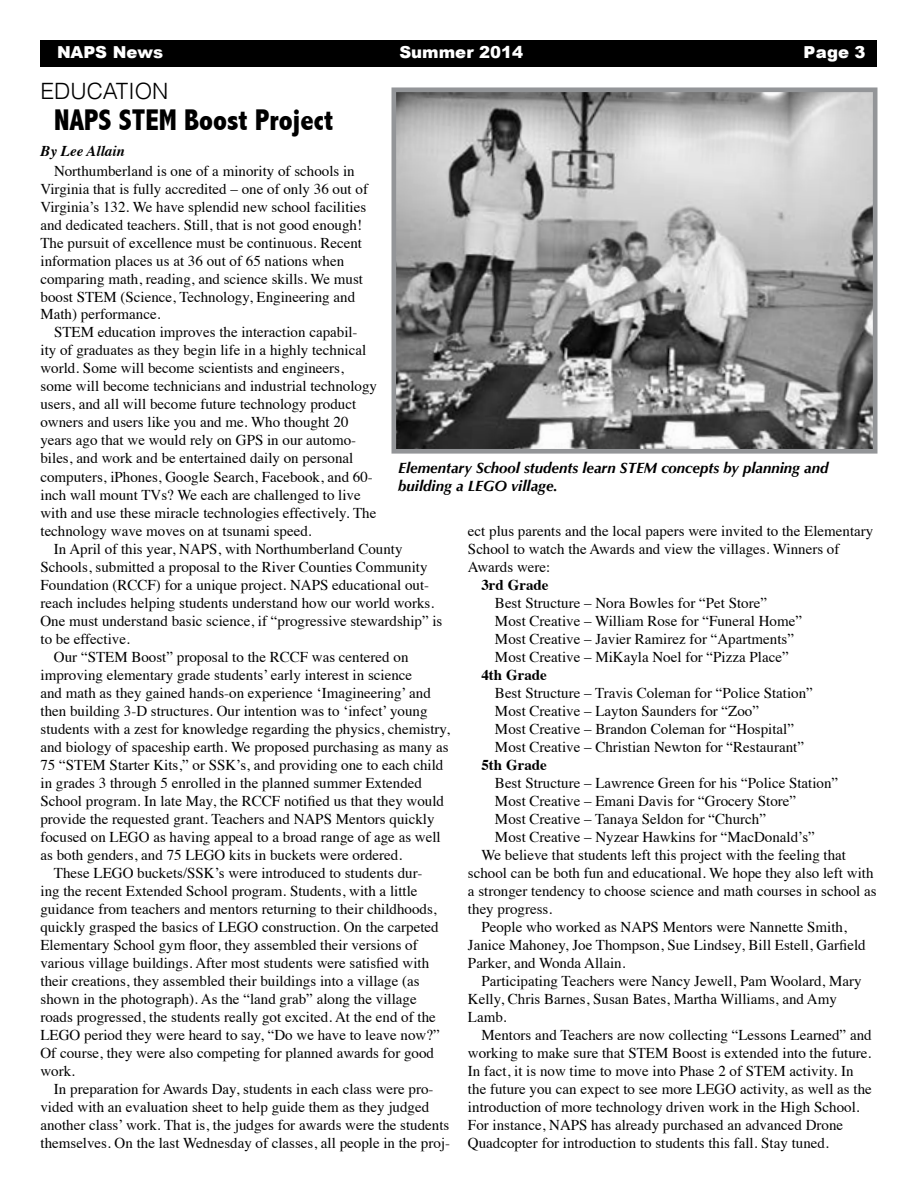
<style>
.page{position:relative;width:918px;height:1188px;background:#fff}
.page>*{position:absolute;margin:0;border:0;box-sizing:border-box;transform-origin:0 0}
.t1{font:800 condensed 30px "Abadi";color:#000;scale:.95 1}
.t2{font:300 22.5px "Helvetica";color:#000}
.t3{font:900 16.5px "Arial";color:#fff}
.t4{font:15px/18px "Times";color:#000}
.t5{font:italic 700 15px/18px "Optima";color:#000}
.t6{font:700 15px "Times";color:#000}
.t7{font:italic 700 15px "Times";color:#000}
</style>
<div class="page">
<div style="left:40px;top:40px;width:838px;height:28px;background:#000"></div>
<img style="left:397px;top:93px;width:474px;height:355px">
<div style="left:391px;top:87px;width:486px;height:367px;border:5px solid #939598"></div>
<p class="t3" style="left:57px;top:40px;width:108px">NAPS News</p>
<p class="t3" style="left:399px;top:40px;width:125px">Summer 2014</p>
<p class="t3" style="left:803px;top:40px;width:64px">Page 3</p>
<h2 class="t2" style="left:40px;top:77px;width:129px">EDUCATION</h2>
<h1 class="t1" style="left:54px;top:102px;width:296px">NAPS STEM Boost Project</h1>
<p class="t7" style="left:40px;top:137px;width:86px">By Lee Allain</p>
<p class="t4" style="left:40px;top:160px;width:329px;text-indent:14px">Northumberland is one of a minority of schools in Virginia that is fully accredited – one of only 36 out of Virginia’s 132. We have splendid new school facilities and dedicated teachers. Still, that is not good enough!<br>The pursuit of excellence must be continuous. Recent information places us at 36 out of 65 nations when comparing math, reading, and science skills. We must boost STEM (Science, Technology, Engineering and Math) performance.</p>
<p class="t4" style="left:40px;top:322px;width:338px;text-indent:14px">STEM education improves the interaction capabil&shy;ity of graduates as they begin life in a highly technical world. Some will become scientists and engineers, some will become technicians and industrial technology users, and all will become future technology product owners and users like you and me. Who thought 20 years ago that we would rely on GPS in our automo&shy;biles, and work and be entertained daily on personal computers, iPhones, Google Search, Facebook, and 60- inch wall mount TVs? We each are challenged to live with and use these miracle technologies effectively. The technology wave moves on at tsunami speed.</p>
<p class="t4" style="left:54px;top:538px;width:350px">In April of this year, NAPS, with Northumberland County</p>
<p class="t4" style="left:40px;top:556px;width:389px">Schools, submitted a proposal to the River Counties Community</p>
<p class="t4" style="left:40px;top:574px;width:390px">Foundation (RCCF) for a unique project. NAPS educational out-</p>
<p class="t4" style="left:40px;top:592px;width:395px">reach includes helping students understand how our world works.</p>
<p class="t4" style="left:40px;top:610px;width:404px">One must understand basic science, if “progressive stewardship” is</p>
<p class="t4" style="left:40px;top:628px;width:91px">to be effective.</p>
<p class="t4" style="left:54px;top:646px;width:356px">Our “STEM Boost” proposal to the RCCF was centered on</p>
<p class="t4" style="left:40px;top:664px;width:373px">improving elementary grade students’ early interest in science</p>
<p class="t4" style="left:40px;top:682px;width:392px">and math as they gained hands-on experience ‘Imagineering’ and</p>
<p class="t4" style="left:40px;top:700px;width:389px">then building 3-D structures. Our intention was to ‘infect’ young</p>
<p class="t4" style="left:40px;top:718px;width:411px">students with a zest for knowledge regarding the physics, chemistry,</p>
<p class="t4" style="left:40px;top:736px;width:410px">and biology of spaceship earth. We proposed purchasing as many as</p>
<p class="t4" style="left:40px;top:754px;width:404px">75 “STEM Starter Kits,” or SSK’s, and providing one to each child</p>
<p class="t4" style="left:40px;top:772px;width:383px">in grades 3 through 5 enrolled in the planned summer Extended</p>
<p class="t4" style="left:40px;top:790px;width:405px">School program. In late May, the RCCF notified us that they would</p>
<p class="t4" style="left:40px;top:808px;width:396px">provide the requested grant. Teachers and NAPS Mentors quickly</p>
<p class="t4" style="left:40px;top:826px;width:402px">focused on LEGO as having appeal to a broad range of age as well</p>
<p class="t4" style="left:40px;top:844px;width:363px">as both genders, and 75 LEGO kits in buckets were ordered.</p>
<p class="t4" style="left:54px;top:862px;width:370px">These LEGO buckets/SSK’s were introduced to students dur-</p>
<p class="t4" style="left:40px;top:880px;width:379px">ing the recent Extended School program. Students, with a little</p>
<p class="t4" style="left:40px;top:898px;width:398px">guidance from teachers and mentors returning to their childhoods,</p>
<p class="t4" style="left:40px;top:916px;width:400px">quickly grasped the basics of LEGO construction. On the carpeted</p>
<p class="t4" style="left:40px;top:934px;width:379px">Elementary School gym floor, they assembled their versions of</p>
<p class="t4" style="left:40px;top:952px;width:390px">various village buildings. After most students were satisfied with</p>
<p class="t4" style="left:40px;top:970px;width:381px">their creations, they assembled their buildings into a village (as</p>
<p class="t4" style="left:40px;top:988px;width:378px">shown in the photograph). As the “land grab” along the village</p>
<p class="t4" style="left:40px;top:1006px;width:397px">roads progressed, the students really got excited. At the end of the</p>
<p class="t4" style="left:40px;top:1024px;width:401px">LEGO period they were heard to say, “Do we have to leave now?”</p>
<p class="t4" style="left:40px;top:1042px;width:395px">Of course, they were also competing for planned awards for good</p>
<p class="t4" style="left:40px;top:1060px;width:36px">work.</p>
<p class="t4" style="left:54px;top:1078px;width:381px">In preparation for Awards Day, students in each class were pro-</p>
<p class="t4" style="left:40px;top:1096px;width:390px">vided with an evaluation sheet to help guide them as they judged</p>
<p class="t4" style="left:40px;top:1114px;width:410px">another class’ work. That is, the judges for awards were the students</p>
<p class="t4" style="left:40px;top:1132px;width:411px">themselves. On the last Wednesday of classes, all people in the proj-</p>
<p class="t5" style="left:398px;top:458px;width:432px">Elementary School students learn STEM concepts by planning and building a LEGO village.</p>
<p class="t4" style="left:468px;top:520px;width:407px">ect plus parents and the local papers were invited to the Elementary<br>School to watch the Awards and view the villages. Winners of<br>Awards were:</p>
<p class="t6" style="left:481px;top:570px;width:69px">3rd Grade</p>
<p class="t4" style="left:495px;top:592px;width:309px">Best Structure – Nora Bowles for “Pet Store”<br>Most Creative – William Rose for “Funeral Home” Most Creative – Javier Ramirez for “Apartments” Most Creative – MiKayla Noel for “Pizza Place”</p>
<p class="t6" style="left:481px;top:660px;width:67px">4th Grade</p>
<p class="t4" style="left:495px;top:682px;width:319px">Best Structure – Travis Coleman for “Police Station” Most Creative – Layton Saunders for “Zoo”<br>Most Creative – Brandon Coleman for “Hospital” Most Creative – Christian Newton for “Restaurant”</p>
<p class="t6" style="left:481px;top:750px;width:67px">5th Grade</p>
<p class="t4" style="left:495px;top:772px;width:345px">Best Structure – Lawrence Green for his “Police Station”</p>
<p class="t4" style="left:495px;top:790px;width:303px">Most Creative – Emani Davis for “Grocery Store”</p>
<p class="t4" style="left:495px;top:808px;width:273px">Most Creative – Tanaya Seldon for “Church”</p>
<p class="t4" style="left:495px;top:826px;width:321px">Most Creative – Nyzear Hawkins for “MacDonald’s”</p>
<p class="t4" style="left:481px;top:844px;width:366px">We believe that students left this project with the feeling that</p>
<p class="t4" style="left:468px;top:862px;width:407px">school can be both fun and educational. We hope they also left with</p>
<p class="t4" style="left:468px;top:880px;width:410px">a stronger tendency to choose science and math courses in school as</p>
<p class="t4" style="left:468px;top:898px;width:86px">they progress.</p>
<p class="t4" style="left:481px;top:916px;width:367px">People who worked as NAPS Mentors were Nannette Smith,</p>
<p class="t4" style="left:468px;top:934px;width:399px">Janice Mahoney, Joe Thompson, Sue Lindsey, Bill Estell, Garfield</p>
<p class="t4" style="left:468px;top:952px;width:159px">Parker, and Wonda Allain.</p>
<p class="t4" style="left:481px;top:970px;width:382px">Participating Teachers were Nancy Jewell, Pam Woolard, Mary</p>
<p class="t4" style="left:468px;top:988px;width:370px">Kelly, Chris Barnes, Susan Bates, Martha Williams, and Amy</p>
<p class="t4" style="left:468px;top:1006px;width:40px">Lamb.</p>
<p class="t4" style="left:481px;top:1024px;width:392px">Mentors and Teachers are now collecting “Lessons Learned” and</p>
<p class="t4" style="left:468px;top:1042px;width:405px">working to make sure that STEM Boost is extended into the future.</p>
<p class="t4" style="left:468px;top:1060px;width:387px">In fact, it is now time to move into Phase 2 of STEM activity. In</p>
<p class="t4" style="left:468px;top:1078px;width:405px">the future you can expect to see more LEGO activity, as well as the</p>
<p class="t4" style="left:468px;top:1096px;width:393px">introduction of more technology driven work in the High School.</p>
<p class="t4" style="left:468px;top:1114px;width:377px">For instance, NAPS has already purchased an advanced Drone</p>
<p class="t4" style="left:468px;top:1132px;width:362px">Quadcopter for introduction to students this fall. Stay tuned.</p>
</div>
